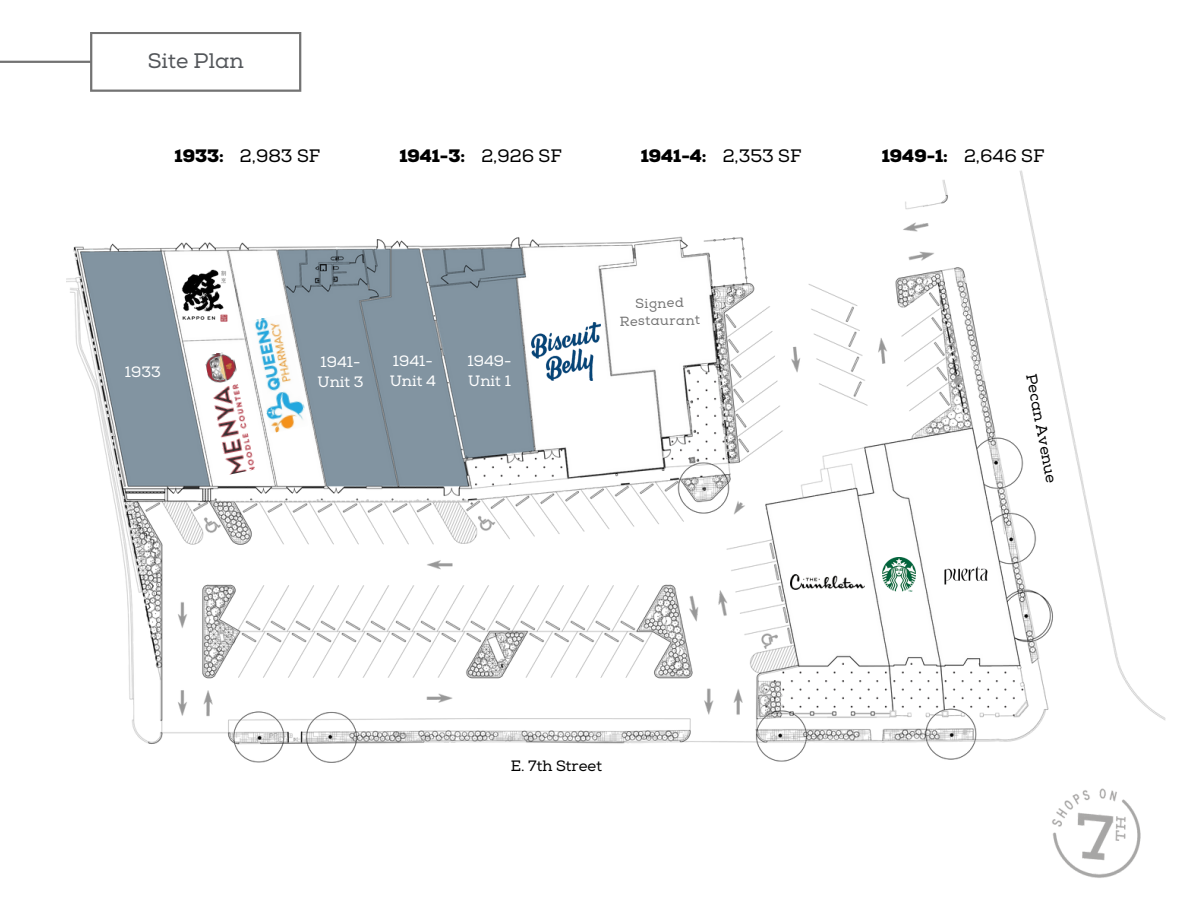
<style>
.page{position:relative;width:1188px;height:918px;background:#fff}
.page>*{position:absolute;margin:0;border:0;box-sizing:border-box;transform-origin:0 0}
.t1{font:21px "Nexa Slab";color:#53565a}
.t2{font:18px "Nexa Slab";color:#000}
.t3{font:900 18px "Nexa Slab";color:#000}
.t4{font:15px/20.2px "Nexa Slab";color:#fff}
.t5{font:15px "Nexa Slab";color:#000}
.t6{font:13.2px/17.5px "Nexa Slab";color:#737373;text-align:center}
</style>
<div class="page">
<hr style="left:0;top:61px;width:96px;height:2px;background:#737373">
<svg style="left:90px;top:32px;width:211px;height:60px"></svg>
<img style="left:1052px;top:811px;width:89px;height:67px">
<img style="left:67px;top:170px;width:1099px;height:641px">
<img style="left:204px;top:350px;width:53px;height:125px">
<img style="left:177px;top:269px;width:54px;height:54px">
<img style="left:248px;top:313px;width:60px;height:120px">
<img style="left:532px;top:323px;width:68px;height:57px">
<img style="left:790px;top:575px;width:74px;height:14px">
<img style="left:882px;top:558px;width:33px;height:34px">
<img style="left:944px;top:566px;width:45px;height:20px">
<h4 class="t1" style="left:148px;top:49px;width:97px">Site Plan</h4>
<h4 class="t3" style="left:175px;top:145px;width:51px">1933:</h4>
<h4 class="t2" style="left:240px;top:145px;width:82px">2,983 SF</h4>
<p class="t3" style="left:399px;top:145px;width:67px">1941-3:</p>
<p class="t2" style="left:481px;top:145px;width:82px">2,926 SF</p>
<p class="t3" style="left:641px;top:145px;width:67px">1941-4:</p>
<p class="t2" style="left:723px;top:145px;width:80px">2,353 SF</p>
<h4 class="t3" style="left:882px;top:145px;width:68px">1949-1:</h4>
<h4 class="t2" style="left:964px;top:145px;width:82px">2,646 SF</h4>
<p class="t4" style="left:125px;top:362px;width:37px">1933</p>
<h3 class="t4" style="left:318px;top:352px;width:48px">1941-<br>Unit 3</h3>
<h2 class="t4" style="left:390px;top:351px;width:48px">1941-<br>Unit 4</h2>
<p class="t4" style="left:468px;top:351px;width:46px">1949-<br>Unit 1</p>
<p class="t6" style="left:619px;top:295px;width:82px;rotate:-1deg">Signed<br>Restaurant</p>
<p class="t5" style="left:511px;top:757px;width:93px">E. 7th Street</p>
<h4 class="t5" style="left:1040px;top:372px;width:112px;rotate:79deg">Pecan Avenue</h4>
</div>
